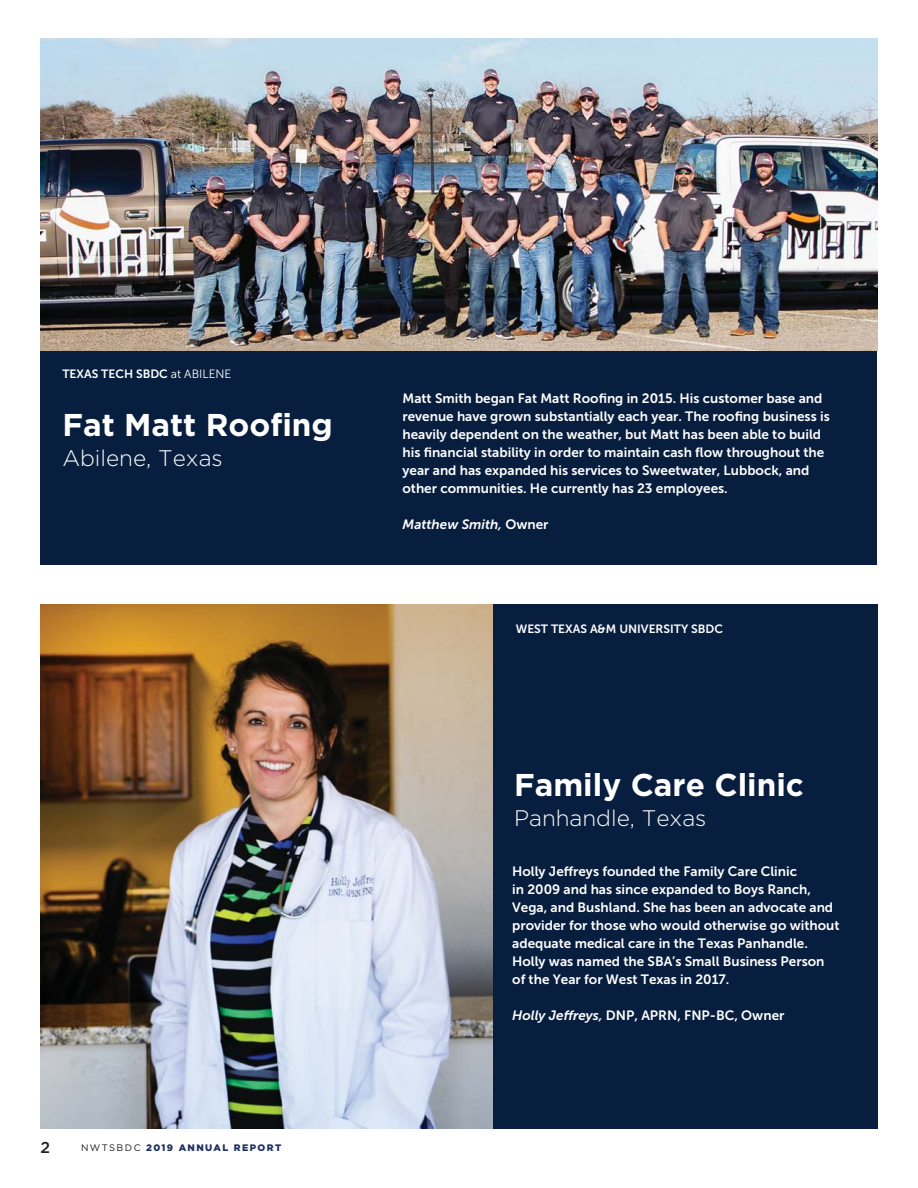
<style>
.page{position:relative;width:918px;height:1188px;background:#fff}
.page>*{position:absolute;margin:0;border:0;box-sizing:border-box;transform-origin:0 0}
.t1{font:700 31.5px "Gotham";color:#fff}
.t2{font:300 22.5px "Gotham";color:#fff}
.t3{font:500 15.75px "Gotham";color:#231f20}
.t4{font:13.5px/18px "Museo Sans 700";color:#fff}
.t5{font:italic 13.5px "Museo Sans 700";color:#fff}
.t6{font:12px "Museo Sans 700";color:#fff}
.t7{font:900 9.45px "Gotham";letter-spacing:.15em;color:#1d3160}
.s1{font-family:"Museo Sans 300"}
.s2{font-weight:400;color:#231f20}
.s3{font-style:normal}
.s4{font-style:italic}
</style>
<div class="page">
<div style="left:40px;top:351px;width:838px;height:214px;background:#081e3f"></div>
<div style="left:492px;top:604px;width:386px;height:525px;background:#081e3f"></div>
<img style="left:40px;top:39px;width:838px;height:312px">
<img style="left:40px;top:604px;width:452px;height:525px">
<p class="t6" style="left:62px;top:370px;width:171px">TEXAS TECH SBDC <span class="s1">at ABILENE</span></p>
<h1 class="t1" style="left:62px;top:414px;width:272px">Fat Matt Roofing</h1>
<h2 class="t2" style="left:62px;top:445px;width:162px">Abilene, Texas</h2>
<p class="t3" style="left:40px;top:1140px;width:11px">2</p>
<p class="t7" style="left:81px;top:1144px;width:202px"><span class="s2">NWTSBDC</span> 2019 ANNUAL REPORT</p>
<p class="t4" style="left:403px;top:391px;width:429px">Matt Smith began Fat Matt Roofing in 2015. His customer base and revenue have grown substantially each year. The roofing business is heavily dependent on the weather, but Matt has been able to build his financial stability in order to maintain cash flow throughout the year and has expanded his services to Sweetwater, Lubbock, and other communities. He currently has 23 employees.</p>
<p class="t5" style="left:403px;top:516px;width:148px">Matthew Smith, <span class="s3">Owner</span></p>
<p class="t6" style="left:516px;top:625px;width:209px">WEST TEXAS A&amp;M UNIVERSITY SBDC</p>
<h1 class="t1" style="left:514px;top:774px;width:291px">Family Care Clinic</h1>
<h2 class="t2" style="left:514px;top:805px;width:194px">Panhandle, Texas</h2>
<p class="t4" style="left:512px;top:864px;width:329px">Holly Jeffreys founded the Family Care Clinic<br>in 2009 and has since expanded to Boys Ranch, Vega, and Bushland. She has been an advocate and provider for those who would otherwise go without adequate medical care in the Texas Panhandle.<br>Holly was named the SBA’s Small Business Person of the Year for West Texas in 2017.</p>
<p class="t4" style="left:512px;top:1008px;width:274px"><span class="s4">Holly Jeffreys,</span> DNP, APRN, FNP-BC, Owner</p>
</div>
